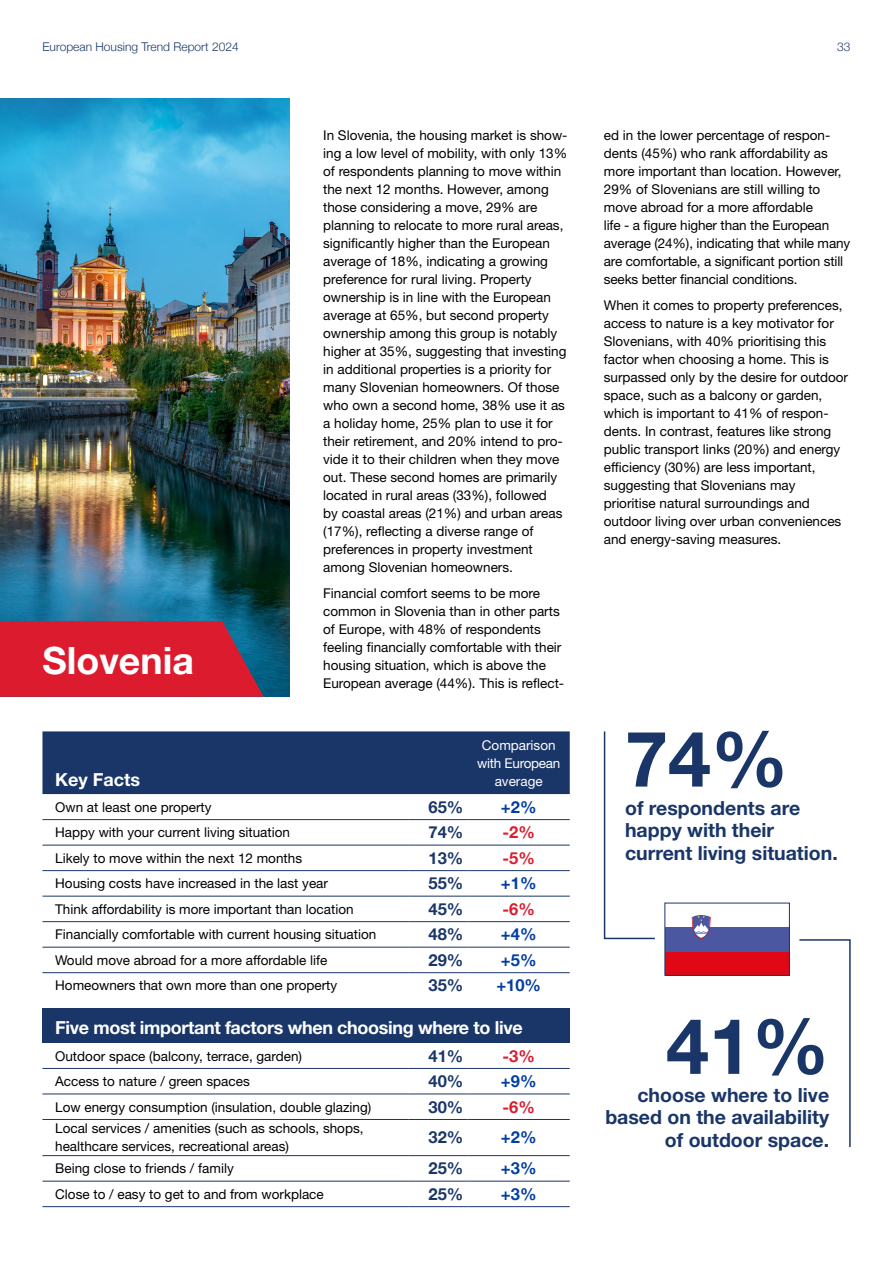
<style>
.page{position:relative;width:893px;height:1263px;background:#fff}
.page>*{position:absolute;margin:0;border:0;box-sizing:border-box;transform-origin:0 0}
.t1{font:700 77.25px "Helvetica Neue LT Std";color:#1a3668}
.t2{font:700 37.5px "Helvetica Neue LTW1 G";color:#fff}
.t3{font:700 19.5px/22.5px "Helvetica Neue LT Std";color:#1a3668}
.t4{font:700 18px "Helvetica Neue LT Std";letter-spacing:-.02em;color:#fff}
.t5{font:700 18px "Helvetica Neue LT Std";color:#fff}
.t6{font:700 16.5px "Helvetica Neue LTW1 G";color:#1a3668}
.t7{font:700 16.5px "Helvetica Neue LTW1 G";color:#003da5}
.t8{font:700 16.5px "Helvetica Neue LTW1 G";color:#dc1c2e}
.t9{font:13.5px/18px "Helvetica Neue LT Std";color:#000}
.t10{font:13.5px/18px "Helvetica Neue LT Std";color:#fff;text-align:center}
.t11{font:300 12px "Helvetica Neue LTW1 G";color:#1a3668}
</style>
<div class="page">
<img style="left:0;top:98px;width:289px;height:599px">
<svg style="left:0;top:621px;width:264px;height:76px;background:#ca2235"></svg>
<div style="left:42px;top:731px;width:528px;height:63px;background:#1a3668"></div>
<div style="left:42px;top:1009px;width:528px;height:34px;background:#1a3668"></div>
<hr style="left:42px;top:819px;width:366px;height:1px;background:#1a3668">
<hr style="left:408px;top:819px;width:60px;height:1px;background:#1a3668">
<hr style="left:468px;top:819px;width:102px;height:1px;background:#1a3668">
<hr style="left:42px;top:845px;width:366px;height:1px;background:#1a3668">
<hr style="left:408px;top:845px;width:60px;height:1px;background:#1a3668">
<hr style="left:468px;top:845px;width:102px;height:1px;background:#1a3668">
<hr style="left:42px;top:870px;width:366px;height:1px;background:#1a3668">
<hr style="left:408px;top:870px;width:60px;height:1px;background:#1a3668">
<hr style="left:468px;top:870px;width:102px;height:1px;background:#1a3668">
<hr style="left:42px;top:896px;width:366px;height:1px;background:#1a3668">
<hr style="left:408px;top:896px;width:60px;height:1px;background:#1a3668">
<hr style="left:468px;top:896px;width:102px;height:1px;background:#1a3668">
<hr style="left:42px;top:921px;width:366px;height:1px;background:#1a3668">
<hr style="left:408px;top:921px;width:60px;height:1px;background:#1a3668">
<hr style="left:468px;top:921px;width:102px;height:1px;background:#1a3668">
<hr style="left:42px;top:947px;width:366px;height:1px;background:#1a3668">
<hr style="left:408px;top:947px;width:60px;height:1px;background:#1a3668">
<hr style="left:468px;top:947px;width:102px;height:1px;background:#1a3668">
<hr style="left:42px;top:972px;width:366px;height:1px;background:#1a3668">
<hr style="left:408px;top:972px;width:60px;height:1px;background:#1a3668">
<hr style="left:468px;top:972px;width:102px;height:1px;background:#1a3668">
<hr style="left:42px;top:1068px;width:366px;height:1px;background:#1a3668">
<hr style="left:408px;top:1068px;width:60px;height:1px;background:#1a3668">
<hr style="left:468px;top:1068px;width:102px;height:1px;background:#1a3668">
<hr style="left:42px;top:1094px;width:366px;height:1px;background:#1a3668">
<hr style="left:408px;top:1094px;width:60px;height:1px;background:#1a3668">
<hr style="left:468px;top:1094px;width:102px;height:1px;background:#1a3668">
<hr style="left:42px;top:1119px;width:366px;height:1px;background:#1a3668">
<hr style="left:408px;top:1119px;width:60px;height:1px;background:#1a3668">
<hr style="left:468px;top:1119px;width:102px;height:1px;background:#1a3668">
<hr style="left:42px;top:1155px;width:366px;height:1px;background:#1a3668">
<hr style="left:408px;top:1155px;width:60px;height:1px;background:#1a3668">
<hr style="left:468px;top:1155px;width:102px;height:1px;background:#1a3668">
<hr style="left:42px;top:1181px;width:366px;height:1px;background:#1a3668">
<hr style="left:408px;top:1181px;width:60px;height:1px;background:#1a3668">
<hr style="left:468px;top:1181px;width:102px;height:1px;background:#1a3668">
<hr style="left:42px;top:1206px;width:366px;height:1px;background:#1a3668">
<hr style="left:408px;top:1206px;width:60px;height:1px;background:#1a3668">
<hr style="left:468px;top:1206px;width:102px;height:1px;background:#1a3668">
<svg style="left:603px;top:731px;width:52px;height:209px"></svg>
<svg style="left:799px;top:939px;width:52px;height:208px"></svg>
<div style="left:665px;top:951px;width:124px;height:24px;background:#e10815"></div>
<div style="left:665px;top:927px;width:124px;height:24px;background:#4c57a2"></div>
<svg style="left:692px;top:915px;width:19px;height:24px"></svg>
<div style="left:665px;top:903px;width:125px;height:72px;border:1px solid #1a3668"></div>
<p class="t11" style="left:42px;top:39px;width:198px">European Housing Trend Report 2024</p>
<p class="t11" style="left:837px;top:39px;width:15px">33</p>
<h2 class="t2" style="left:42px;top:638px;width:153px">Slovenia</h2>
<h3 class="t5" style="left:55px;top:768px;width:87px">Key Facts</h3>
<p class="t9" style="left:323px;top:126px;width:246px">In Slovenia, the housing market is show&shy;ing a low level of mobility, with only 13% of respondents planning to move within the next 12 months. However, among those considering a move, 29% are planning to relocate to more rural areas, significantly higher than the European average of 18%, indicating a growing preference for rural living. Property ownership is in line with the European average at 65%, but second property ownership among this group is notably higher at 35%, suggesting that investing in additional properties is a priority for many Slovenian homeowners. Of those who own a second home, 38% use it as a holiday home, 25% plan to use it for their retirement, and 20% intend to pro&shy;vide it to their children when they move out. These second homes are primarily located in rural areas (33%), followed<br>by coastal areas (21%) and urban areas (17%), reflecting a diverse range of preferences in property investment among Slovenian homeowners.</p>
<p class="t9" style="left:323px;top:584px;width:243px">Financial comfort seems to be more common in Slovenia than in other parts of Europe, with 48% of respondents feeling financially comfortable with their housing situation, which is above the European average (44%). This is reflect-</p>
<p class="t10" style="left:477px;top:735px;width:85px">Comparison with European average</p>
<p class="t9" style="left:55px;top:798px;width:158px">Own at least one property</p>
<p class="t6" style="left:429px;top:797px;width:36px">65%</p>
<p class="t7" style="left:501px;top:797px;width:37px">+2%</p>
<p class="t9" style="left:55px;top:823px;width:236px">Happy with your current living situation</p>
<p class="t6" style="left:429px;top:822px;width:36px">74%</p>
<p class="t8" style="left:503px;top:822px;width:34px">-2%</p>
<p class="t9" style="left:55px;top:849px;width:248px">Likely to move within the next 12 months</p>
<p class="t6" style="left:429px;top:848px;width:36px">13%</p>
<p class="t8" style="left:503px;top:848px;width:34px">-5%</p>
<p class="t9" style="left:55px;top:874px;width:274px">Housing costs have increased in the last year</p>
<p class="t6" style="left:429px;top:873px;width:36px">55%</p>
<p class="t7" style="left:501px;top:873px;width:37px">+1%</p>
<p class="t9" style="left:55px;top:900px;width:300px">Think affordability is more important than location</p>
<p class="t6" style="left:429px;top:899px;width:36px">45%</p>
<p class="t8" style="left:503px;top:899px;width:34px">-6%</p>
<p class="t9" style="left:55px;top:925px;width:323px">Financially comfortable with current housing situation</p>
<p class="t6" style="left:429px;top:924px;width:36px">48%</p>
<p class="t7" style="left:501px;top:924px;width:37px">+4%</p>
<p class="t9" style="left:55px;top:951px;width:274px">Would move abroad for a more affordable life</p>
<p class="t6" style="left:429px;top:950px;width:36px">29%</p>
<p class="t7" style="left:501px;top:950px;width:37px">+5%</p>
<p class="t9" style="left:55px;top:976px;width:284px">Homeowners that own more than one property</p>
<p class="t6" style="left:429px;top:975px;width:36px">35%</p>
<p class="t7" style="left:496px;top:975px;width:46px">+10%</p>
<h3 class="t4" style="left:55px;top:1017px;width:469px">Five most important factors when choosing where to live</h3>
<p class="t9" style="left:55px;top:1046px;width:248px">Outdoor space (balcony, terrace, garden)</p>
<p class="t6" style="left:429px;top:1045px;width:36px">41%</p>
<p class="t8" style="left:503px;top:1045px;width:34px">-3%</p>
<p class="t9" style="left:55px;top:1072px;width:196px">Access to nature / green spaces</p>
<p class="t6" style="left:429px;top:1071px;width:36px">40%</p>
<p class="t7" style="left:501px;top:1071px;width:37px">+9%</p>
<p class="t9" style="left:55px;top:1097px;width:318px">Low energy consumption (insulation, double glazing)</p>
<p class="t6" style="left:429px;top:1096px;width:36px">30%</p>
<p class="t8" style="left:503px;top:1096px;width:34px">-6%</p>
<p class="t9" style="left:55px;top:1119px;width:310px">Local services / amenities (such as schools, shops, healthcare services, recreational areas)</p>
<p class="t6" style="left:429px;top:1127px;width:36px">32%</p>
<p class="t7" style="left:501px;top:1127px;width:37px">+2%</p>
<p class="t9" style="left:55px;top:1159px;width:180px">Being close to friends / family</p>
<p class="t6" style="left:429px;top:1158px;width:36px">25%</p>
<p class="t7" style="left:501px;top:1158px;width:37px">+3%</p>
<p class="t9" style="left:55px;top:1185px;width:270px">Close to / easy to get to and from workplace</p>
<p class="t6" style="left:429px;top:1184px;width:36px">25%</p>
<p class="t7" style="left:501px;top:1184px;width:37px">+3%</p>
<p class="t9" style="left:604px;top:126px;width:248px">ed in the lower percentage of respon&shy;dents (45%) who rank affordability as more important than location. However, 29% of Slovenians are still willing to move abroad for a more affordable<br>life - a figure higher than the European average (24%), indicating that while many are comfortable, a significant portion still seeks better financial conditions.</p>
<p class="t9" style="left:604px;top:296px;width:246px">When it comes to property preferences, access to nature is a key motivator for Slovenians, with 40% prioritising this factor when choosing a home. This is surpassed only by the desire for outdoor space, such as a balcony or garden, which is important to 41% of respon&shy;dents. In contrast, features like strong public transport links (20%) and energy efficiency (30%) are less important, suggesting that Slovenians may prioritise natural surroundings and outdoor living over urban conveniences and energy-saving measures.</p>
<h1 class="t1" style="left:625px;top:711px;width:165px">74%</h1>
<h3 class="t3" style="left:625px;top:796px;width:214px">of respondents are happy with their current living situation.</h3>
<h1 class="t1" style="left:666px;top:998px;width:165px">41%</h1>
<h3 class="t3" style="left:605px;top:1083px;width:225px;text-align:right">choose where to live based on the availability of outdoor space.</h3>
</div>
